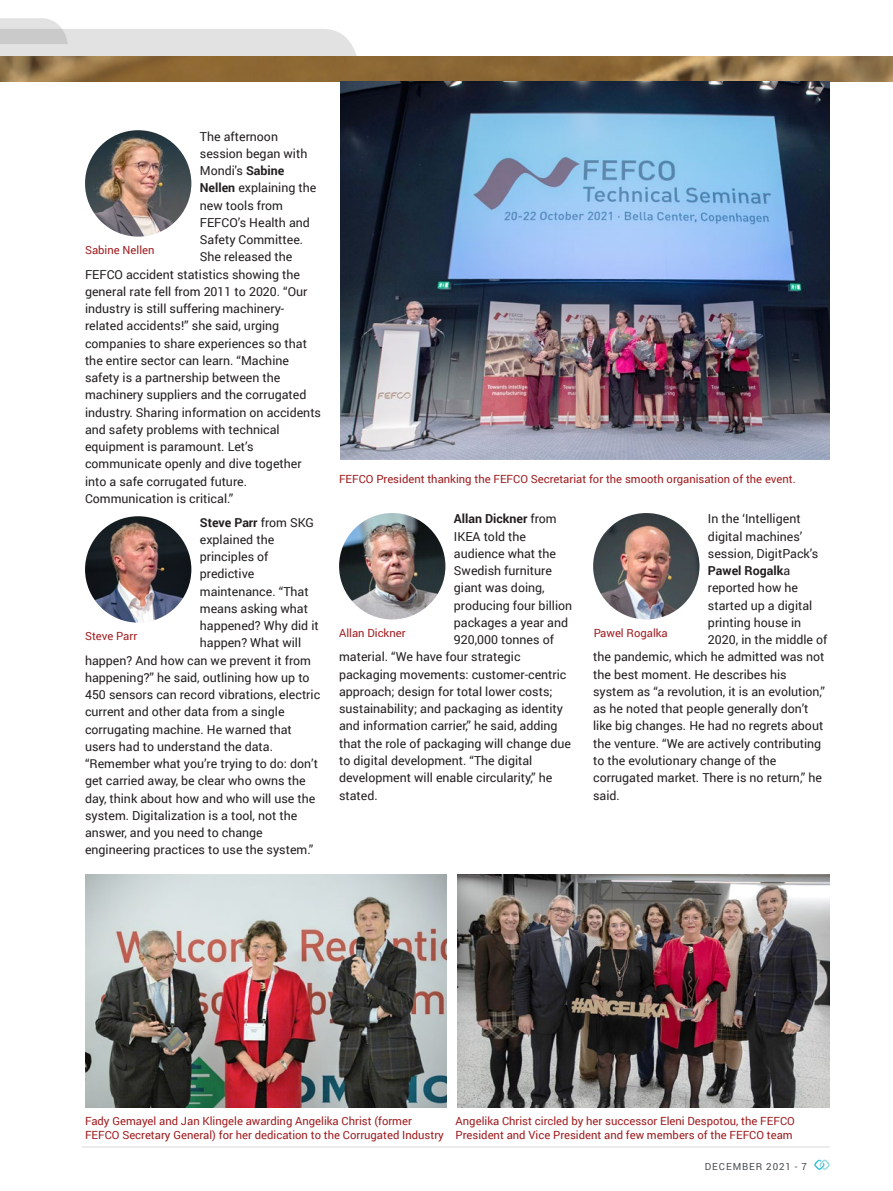
<style>
.page{position:relative;width:893px;height:1191px;background:#fff}
.page>*{position:absolute;margin:0;border:0;box-sizing:border-box;transform-origin:0 0}
.Body_Roboto{font:12.3px "Roboto";color:#231f20}
.Body_Roboto-2{font:700 12.3px "Roboto";color:#231f20}
.ORIG_Caption{font:11.25px/13.5px "Roboto";color:#9f1d20}
.t1{font:9.75px "Roboto";letter-spacing:.095em;color:#4a4d51}
.s1{font-weight:700}
.s2{font-weight:400}
</style>
<div class="page">
<svg style="left:814px;top:1159px;width:16px;height:10px"></svg>
<hr style="left:82px;top:1146px;width:748px;height:1px;background:#d8d9db">
<svg style="left:0;top:18px;width:357px;height:38px"></svg>
<img style="left:0;top:56px;width:893px;height:26px">
<img style="left:85px;top:130px;width:106px;height:106px;border-radius:53px">
<img style="left:85px;top:516px;width:106px;height:106px;border-radius:53px">
<img style="left:339px;top:513px;width:106px;height:106px;border-radius:53px">
<img style="left:593px;top:513px;width:106px;height:106px;border-radius:53px">
<img style="left:340px;top:82px;width:490px;height:377px">
<img style="left:85px;top:874px;width:361px;height:233px">
<img style="left:457px;top:874px;width:372px;height:233px">
<p class="Body_Roboto" style="left:200px;top:128px;width:80px">The afternoon</p>
<p class="Body_Roboto" style="left:200px;top:145px;width:109px">session began with</p>
<p class="Body_Roboto" style="left:200px;top:162px;width:86px">Mondi's <span class="s1">Sabine</span></p>
<p class="Body_Roboto" style="left:200px;top:179px;width:118px"><span class="s1">Nellen</span> explaining the</p>
<p class="Body_Roboto" style="left:200px;top:197px;width:85px">new tools from</p>
<p class="Body_Roboto" style="left:200px;top:214px;width:112px">FEFCO’s Health and</p>
<p class="Body_Roboto" style="left:200px;top:231px;width:105px">Safety Committee.</p>
<p class="Body_Roboto" style="left:200px;top:248px;width:94px">She released the</p>
<p class="Body_Roboto" style="left:85px;top:266px;width:217px">FEFCO accident statistics showing the</p>
<p class="Body_Roboto" style="left:85px;top:283px;width:224px">general rate fell from 2011 to 2020. “Our</p>
<p class="Body_Roboto" style="left:85px;top:300px;width:201px">industry is still suffering machinery-</p>
<p class="Body_Roboto" style="left:85px;top:317px;width:196px">related accidents!” she said, urging</p>
<p class="Body_Roboto" style="left:85px;top:335px;width:223px">companies to share experiences so that</p>
<p class="Body_Roboto" style="left:85px;top:352px;width:205px">the entire sector can learn. “Machine</p>
<p class="Body_Roboto" style="left:85px;top:369px;width:197px">safety is a partnership between the</p>
<p class="Body_Roboto" style="left:85px;top:386px;width:223px">machinery suppliers and the corrugated</p>
<p class="Body_Roboto" style="left:85px;top:404px;width:238px">industry. Sharing information on accidents</p>
<p class="Body_Roboto" style="left:85px;top:421px;width:196px">and safety problems with technical</p>
<p class="Body_Roboto" style="left:85px;top:438px;width:170px">equipment is paramount. Let’s</p>
<p class="Body_Roboto" style="left:85px;top:455px;width:218px">communicate openly and dive together</p>
<p class="Body_Roboto" style="left:85px;top:473px;width:163px">into a safe corrugated future.</p>
<p class="Body_Roboto" style="left:85px;top:490px;width:150px">Communication is critical.”</p>
<p class="ORIG_Caption" style="left:85px;top:243px;width:71px">Sabine Nellen</p>
<p class="Body_Roboto-2" style="left:200px;top:513px;width:116px">Steve Parr <span class="s2">from SKG</span></p>
<p class="Body_Roboto" style="left:200px;top:531px;width:76px">explained the</p>
<p class="Body_Roboto" style="left:200px;top:548px;width:70px">principles of</p>
<p class="Body_Roboto" style="left:200px;top:565px;width:56px">predictive</p>
<p class="Body_Roboto" style="left:200px;top:582px;width:110px">maintenance. “That</p>
<p class="Body_Roboto" style="left:200px;top:600px;width:110px">means asking what</p>
<p class="Body_Roboto" style="left:200px;top:617px;width:120px">happened? Why did it</p>
<p class="Body_Roboto" style="left:200px;top:634px;width:103px">happen? What will</p>
<p class="Body_Roboto" style="left:85px;top:651px;width:227px">happen? And how can we prevent it from</p>
<p class="Body_Roboto" style="left:85px;top:669px;width:226px">happening?” he said, outlining how up to</p>
<p class="Body_Roboto" style="left:85px;top:686px;width:237px">450 sensors can record vibrations, electric</p>
<p class="Body_Roboto" style="left:85px;top:703px;width:201px">current and other data from a single</p>
<p class="Body_Roboto" style="left:85px;top:720px;width:208px">corrugating machine. He warned that</p>
<p class="Body_Roboto" style="left:85px;top:738px;width:189px">users had to understand the data.</p>
<p class="Body_Roboto" style="left:85px;top:755px;width:234px">“Remember what you’re trying to do: don’t</p>
<p class="Body_Roboto" style="left:85px;top:772px;width:222px">get carried away, be clear who owns the</p>
<p class="Body_Roboto" style="left:85px;top:789px;width:232px">day, think about how and who will use the</p>
<p class="Body_Roboto" style="left:85px;top:807px;width:214px">system. Digitalization is a tool, not the</p>
<p class="Body_Roboto" style="left:85px;top:824px;width:179px">answer, and you need to change</p>
<p class="Body_Roboto" style="left:85px;top:841px;width:230px">engineering practices to use the system.”</p>
<p class="ORIG_Caption" style="left:85px;top:629px;width:54px">Steve Parr</p>
<p class="ORIG_Caption" style="left:339px;top:472px;width:458px">FEFCO President thanking the FEFCO Secretariat for the smooth organisation of the event.</p>
<p class="Body_Roboto-2" style="left:454px;top:510px;width:104px">Allan Dickner <span class="s2">from</span></p>
<p class="Body_Roboto" style="left:454px;top:527px;width:74px">IKEA told the</p>
<p class="Body_Roboto" style="left:454px;top:545px;width:104px">audience what the</p>
<p class="Body_Roboto" style="left:454px;top:562px;width:100px">Swedish furniture</p>
<p class="Body_Roboto" style="left:454px;top:579px;width:92px">giant was doing,</p>
<p class="Body_Roboto" style="left:454px;top:596px;width:120px">producing four billion</p>
<p class="Body_Roboto" style="left:454px;top:614px;width:116px">packages a year and</p>
<p class="Body_Roboto" style="left:454px;top:631px;width:102px">920,000 tonnes of</p>
<p class="Body_Roboto" style="left:339px;top:648px;width:183px">material. “We have four strategic</p>
<p class="Body_Roboto" style="left:339px;top:665px;width:229px">packaging movements: customer-centric</p>
<p class="Body_Roboto" style="left:339px;top:683px;width:215px">approach; design for total lower costs;</p>
<p class="Body_Roboto" style="left:339px;top:700px;width:225px">sustainability; and packaging as identity</p>
<p class="Body_Roboto" style="left:339px;top:717px;width:220px">and information carrier,” he said, adding</p>
<p class="Body_Roboto" style="left:339px;top:734px;width:234px">that the role of packaging will change due</p>
<p class="Body_Roboto" style="left:339px;top:752px;width:195px">to digital development. “The digital</p>
<p class="Body_Roboto" style="left:339px;top:769px;width:215px">development will enable circularity,” he</p>
<p class="Body_Roboto" style="left:339px;top:786px;width:40px">stated.</p>
<p class="ORIG_Caption" style="left:339px;top:625px;width:68px">Allan Dickner</p>
<p class="Body_Roboto" style="left:708px;top:510px;width:94px">In the ‘Intelligent</p>
<p class="Body_Roboto" style="left:708px;top:527px;width:96px">digital machines’</p>
<p class="Body_Roboto" style="left:708px;top:545px;width:112px">session, DigitPack’s</p>
<p class="Body_Roboto-2" style="left:708px;top:562px;width:84px">Pawel Rogalk<span class="s2">a</span></p>
<p class="Body_Roboto" style="left:708px;top:579px;width:92px">reported how he</p>
<p class="Body_Roboto" style="left:708px;top:596px;width:106px">started up a digital</p>
<p class="Body_Roboto" style="left:708px;top:614px;width:95px">printing house in</p>
<p class="Body_Roboto" style="left:708px;top:631px;width:121px">2020, in the middle of</p>
<p class="Body_Roboto" style="left:593px;top:648px;width:233px">the pandemic, which he admitted was not</p>
<p class="Body_Roboto" style="left:593px;top:665px;width:195px">the best moment. He describes his</p>
<p class="Body_Roboto" style="left:593px;top:683px;width:233px">system as “a revolution, it is an evolution,”</p>
<p class="Body_Roboto" style="left:593px;top:700px;width:217px">as he noted that people generally don’t</p>
<p class="Body_Roboto" style="left:593px;top:717px;width:232px">like big changes. He had no regrets about</p>
<p class="Body_Roboto" style="left:593px;top:734px;width:230px">the venture. “We are actively contributing</p>
<p class="Body_Roboto" style="left:593px;top:752px;width:185px">to the evolutionary change of the</p>
<p class="Body_Roboto" style="left:593px;top:769px;width:230px">corrugated market. There is no return,” he</p>
<p class="Body_Roboto" style="left:593px;top:786px;width:28px">said.</p>
<p class="ORIG_Caption" style="left:593px;top:625px;width:76px">Pawel Rogalka</p>
<p class="ORIG_Caption" style="left:85px;top:1114px;width:360px">Fady Gemayel and Jan Klingele awarding Angelika Christ (former<br>FEFCO Secretary General) for her dedication to the Corrugated Industry</p>
<p class="ORIG_Caption" style="left:456px;top:1114px;width:341px">Angelika Christ circled by her successor Eleni Despotou, the FEFCO<br>President and Vice President and few members of the FEFCO team</p>
<p class="t1" style="left:705px;top:1159px;width:103px">DECEMBER 2021 - 7</p>
</div>
